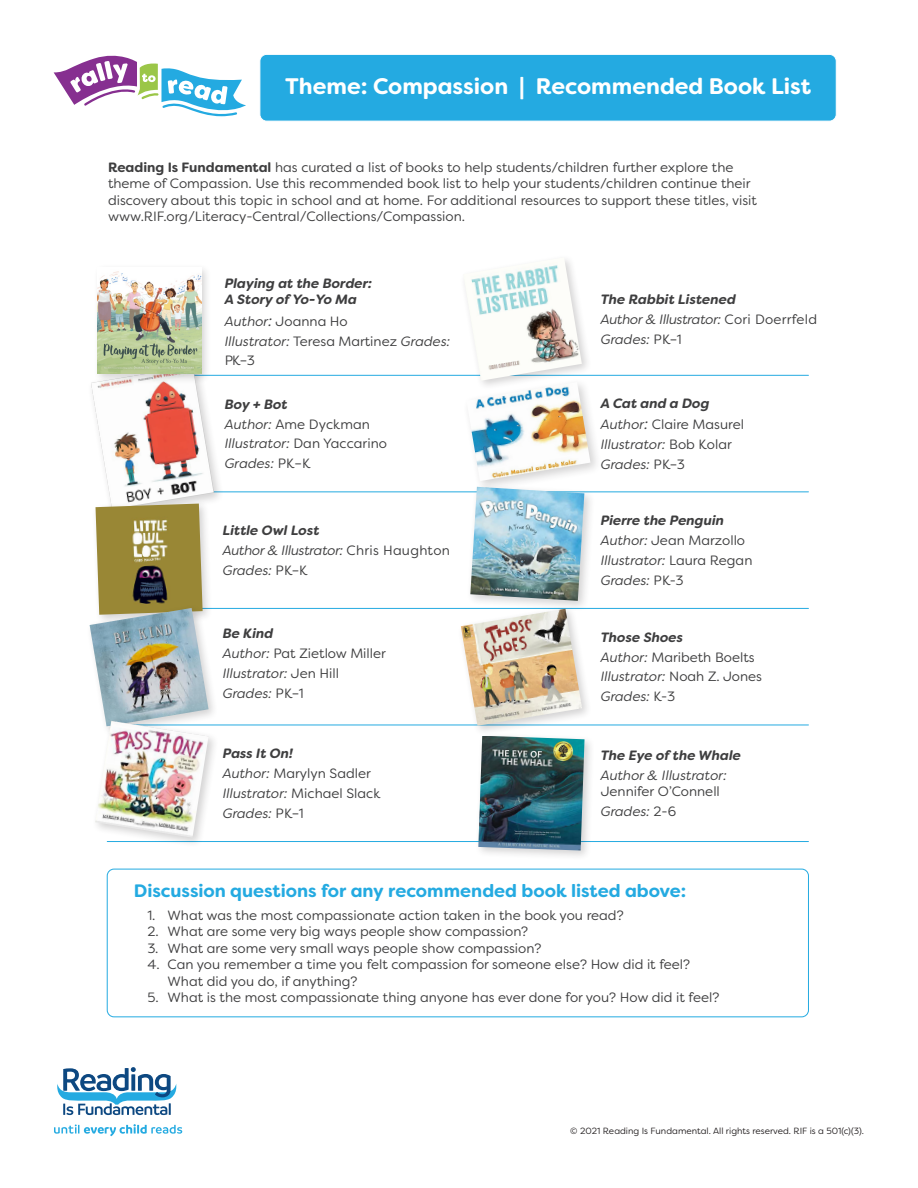
<style>
.page{position:relative;width:918px;height:1188px;background:#fff}
.page>*{position:absolute;margin:0;border:0;box-sizing:border-box;transform-origin:0 0}
.t1{font:700 22.5px "Filson Soft";color:#fff}
.t2{font:700 18px "Filson Soft";color:#24aae1}
.Body_Copy_Small{font:13.5px/16.5px "Filson Soft";color:#3e3e3f}
.Body_Copy_Small-2{font:italic 13.5px/20px "Filson Soft";color:#3e3e3f}
.Body_Copy_Small-3{font:italic 700 13.5px/16.5px "Filson Soft";color:#3e3e3f}
.Body_Copy_Small-4{font:italic 13.5px "Filson Soft";letter-spacing:-.02em;color:#3e3e3f}
.t3{font:9px "Filson Soft";color:#231f20}
.s1{font-weight:700}
.s2{font-style:italic}
.s3{font-style:italic;font-size:15px}
.s4{font-style:normal}
</style>
<div class="page">
<hr style="left:167px;top:375px;width:328px;height:1px;background:#24aae1">
<svg style="left:54px;top:55px;width:192px;height:62px"></svg>
<svg style="left:57px;top:1067px;width:119px;height:48px"></svg>
<svg style="left:54px;top:1124px;width:128px;height:12px"></svg>
<div style="left:260px;top:54px;width:576px;height:67px;background:#24aae1;border-radius:7px"></div>
<div style="left:260px;top:54px;width:577px;height:68px;border:1px solid #fff;border-radius:7px"></div>
<hr style="left:480px;top:375px;width:328px;height:1px;background:#24aae1">
<hr style="left:127px;top:491px;width:681px;height:1px;background:#24aae1">
<hr style="left:181px;top:608px;width:627px;height:1px;background:#24aae1">
<hr style="left:107px;top:725px;width:701px;height:1px;background:#24aae1">
<hr style="left:107px;top:841px;width:701px;height:1px;background:#24aae1">
<div style="left:87px;top:362px;width:138px;height:158px;background:#231f20;opacity:.2"></div>
<img style="left:91px;top:366px;width:123px;height:144px">
<div style="left:91px;top:500px;width:122px;height:126px;background:#231f20;opacity:.2"></div>
<img style="left:96px;top:504px;width:107px;height:100px">
<div style="left:86px;top:604px;width:133px;height:133px;background:#231f20;opacity:.2"></div>
<img style="left:90px;top:608px;width:119px;height:118px">
<div style="left:91px;top:717px;width:128px;height:131px;background:#231f20;opacity:.2"></div>
<img style="left:95px;top:721px;width:114px;height:117px">
<div style="left:459px;top:253px;width:133px;height:138px;background:#231f20;opacity:.2"></div>
<img style="left:463px;top:257px;width:119px;height:121px">
<div style="left:462px;top:378px;width:141px;height:115px;background:#231f20;opacity:.2"></div>
<img style="left:466px;top:382px;width:125px;height:99px">
<div style="left:466px;top:483px;width:130px;height:129px;background:#231f20;opacity:.2"></div>
<img style="left:470px;top:487px;width:114px;height:114px">
<div style="left:474px;top:732px;width:121px;height:130px;background:#231f20;opacity:.2"></div>
<img style="left:478px;top:736px;width:107px;height:115px">
<div style="left:107px;top:869px;width:702px;height:148px;border:1px solid #24aae1;border-radius:7px"></div>
<div style="left:93px;top:264px;width:119px;height:120px;background:#231f20;opacity:.2"></div>
<img style="left:98px;top:268px;width:103px;height:105px">
<div style="left:457px;top:605px;width:136px;height:131px;background:#231f20;opacity:.2"></div>
<img style="left:461px;top:609px;width:121px;height:117px">
<p class="t1" style="left:285px;top:72px;width:527px">Theme: Compassion | Recommended Book List</p>
<p class="Body_Copy_Small" style="left:108px;top:159px;width:651px"><span class="s1">Reading Is Fundamental</span> has curated a list of books to help students/children further explore the theme of Compassion. Use this recommended book list to help your students/children continue their discovery about this topic in school and at home. For additional resources to support these titles, visit www.RIF.org/Literacy-Central/Collections/Compassion.</p>
<p class="Body_Copy_Small-3" style="left:225px;top:275px;width:149px">Playing at the Border:<br>A Story of Yo-Yo Ma</p>
<p class="Body_Copy_Small" style="left:225px;top:311px;width:227px;line-height:19.8px"><span class="s2">Author</span><span class="s3">:</span> Joanna Ho<br><span class="s2">Illustrator:</span> Teresa Martinez <span class="s2">Grades:<br></span>PK–3</p>
<p class="Body_Copy_Small-2" style="left:225px;top:394px;width:164px"><span class="s1">Boy + Bot<br></span>Author: <span class="s4">Ame Dyckman<br></span>Illustrator: <span class="s4">Dan Yaccarino<br></span>Grades: <span class="s4">PK–K</span></p>
<p class="Body_Copy_Small-3" style="left:223px;top:522px;width:98px">Little Owl Lost</p>
<p class="Body_Copy_Small-4" style="left:223px;top:542px;width:229px">Author &amp; Illustrator: <span class="s4">Chris Haughton</span></p>
<p class="Body_Copy_Small-2" style="left:223px;top:560px;width:86px">Grades: <span class="s4">PK–K</span></p>
<p class="Body_Copy_Small-3" style="left:223px;top:625px;width:52px">Be Kind</p>
<p class="Body_Copy_Small" style="left:223px;top:645px;width:165px"><span class="s2">Author:</span> Pat Zietlow Miller</p>
<p class="Body_Copy_Small-2" style="left:223px;top:663px;width:118px">Illustrator: <span class="s4">Jen Hill</span></p>
<p class="Body_Copy_Small-2" style="left:223px;top:683px;width:82px">Grades: <span class="s4">PK–1</span></p>
<p class="Body_Copy_Small-3" style="left:223px;top:745px;width:72px">Pass It On!</p>
<p class="Body_Copy_Small" style="left:223px;top:765px;width:150px"><span class="s2">Author:</span> Marylyn Sadler</p>
<p class="Body_Copy_Small-2" style="left:223px;top:783px;width:159px">Illustrator: <span class="s4">Michael Slack</span></p>
<p class="Body_Copy_Small-2" style="left:223px;top:803px;width:82px">Grades: <span class="s4">PK–1</span></p>
<p class="Body_Copy_Small-3" style="left:601px;top:292px;width:137px">The Rabbit Listened</p>
<p class="Body_Copy_Small-4" style="left:601px;top:311px;width:218px">Author &amp; Illustrator: <span class="s4">Cori Doerrfeld</span></p>
<p class="Body_Copy_Small-2" style="left:601px;top:329px;width:82px">Grades: <span class="s4">PK–1</span></p>
<p class="Body_Copy_Small-3" style="left:601px;top:395px;width:110px">A Cat and a Dog</p>
<p class="Body_Copy_Small" style="left:601px;top:416px;width:145px"><span class="s2">Author</span><span class="s3">:</span> Claire Masurel</p>
<p class="Body_Copy_Small-2" style="left:601px;top:434px;width:133px">Illustrator: <span class="s4">Bob Kolar</span></p>
<p class="Body_Copy_Small-2" style="left:601px;top:454px;width:86px">Grades: <span class="s4">PK–3</span></p>
<p class="Body_Copy_Small-3" style="left:601px;top:512px;width:125px">Pierre the Penguin</p>
<p class="Body_Copy_Small" style="left:601px;top:532px;width:146px"><span class="s2">Author:</span> Jean Marzollo</p>
<p class="Body_Copy_Small-2" style="left:601px;top:550px;width:153px">Illustrator: <span class="s4">Laura Regan</span></p>
<p class="Body_Copy_Small-2" style="left:601px;top:570px;width:84px">Grades: <span class="s4">PK-3</span></p>
<p class="Body_Copy_Small-3" style="left:601px;top:629px;width:84px">Those Shoes</p>
<p class="Body_Copy_Small" style="left:601px;top:649px;width:155px"><span class="s2">Author:</span> Maribeth Boelts</p>
<p class="Body_Copy_Small-2" style="left:601px;top:667px;width:163px">Illustrator: <span class="s4">Noah Z. Jones</span></p>
<p class="Body_Copy_Small-2" style="left:601px;top:687px;width:76px">Grades: <span class="s4">K-3</span></p>
<p class="Body_Copy_Small-3" style="left:601px;top:747px;width:142px">The Eye of the Whale</p>
<p class="Body_Copy_Small-2" style="left:601px;top:767px;width:128px;line-height:16.5px">Author &amp; Illustrator:<br><span class="s4">Jennifer O’Connell</span></p>
<p class="Body_Copy_Small-2" style="left:601px;top:801px;width:77px">Grades: <span class="s4">2-6</span></p>
<p class="t2" style="left:134px;top:879px;width:554px">Discussion questions for any recommended book listed above:</p>
<p class="Body_Copy_Small" style="left:147px;top:907px;width:478px">1. What was the most compassionate action taken in the book you read?</p>
<p class="Body_Copy_Small" style="left:147px;top:923px;width:382px">2. What are some very big ways people show compassion?</p>
<p class="Body_Copy_Small" style="left:147px;top:940px;width:396px">3. What are some very small ways people show compassion?</p>
<p class="Body_Copy_Small" style="left:168px;top:956px;width:524px;text-indent:-20px">4. Can you remember a time you felt compassion for someone else? How did it feel?<br>What did you do, if anything?</p>
<p class="Body_Copy_Small" style="left:147px;top:989px;width:574px">5. What is the most compassionate thing anyone has ever done for you? How did it feel?</p>
<p class="t3" style="left:570px;top:1125px;width:295px">© 2021 Reading Is Fundamental. All rights reserved. RIF is a 501(c)(3).</p>
</div>
